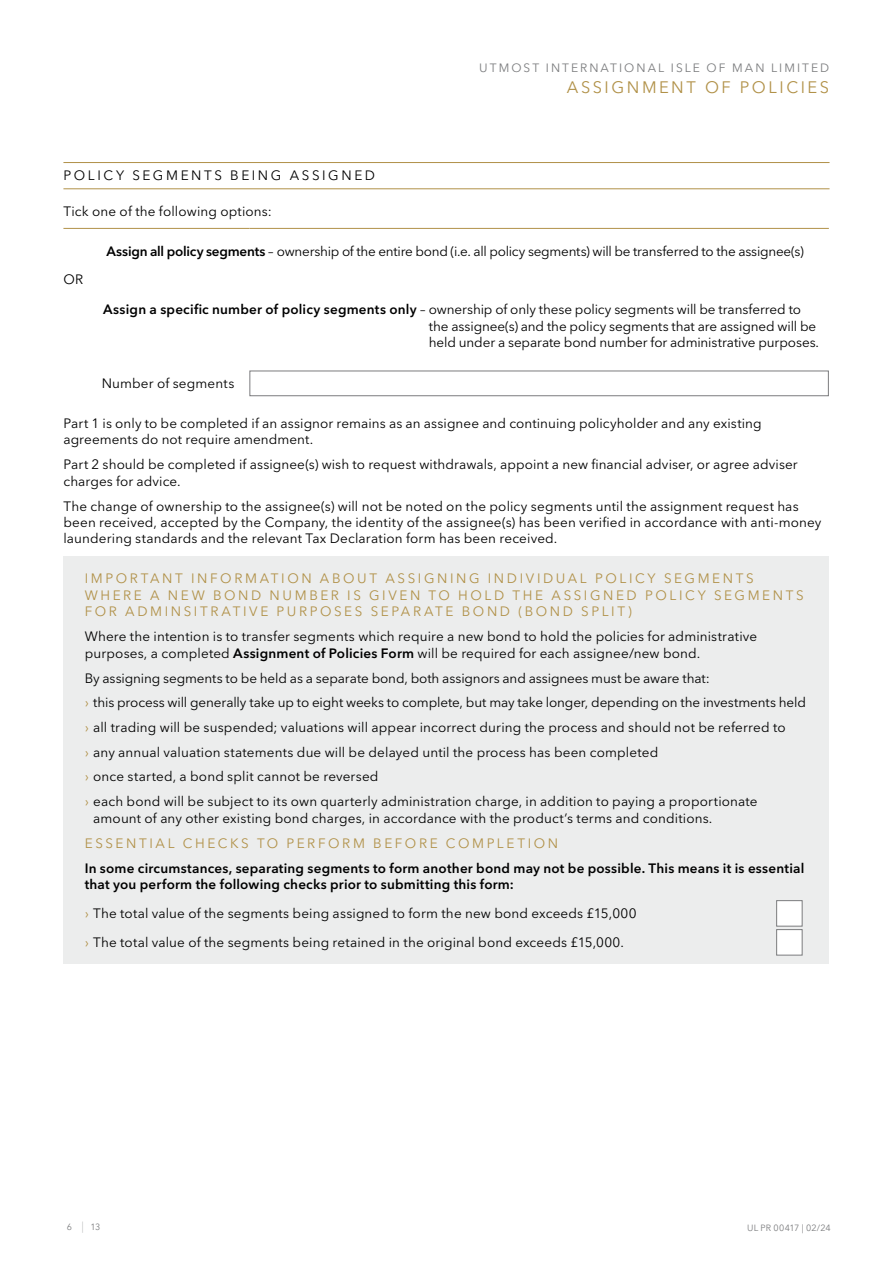
<style>
.page{position:relative;width:893px;height:1263px;background:#fff}
.page>*{position:absolute;margin:0;border:0;box-sizing:border-box;transform-origin:0 0}
.t1{font:16.5px "Avenir Next LT Pro";letter-spacing:.155em;color:#b19148}
.t2{font:13.5px/24.8px "Avenir Next LT Pro";letter-spacing:.01em;color:#000}
.t3{font:13.5px/16.5px "Avenir Next LT Pro";letter-spacing:-.01em;color:#000}
.t4{font:13.5px/16.5px "Avenir Next LT Pro";letter-spacing:.195em;color:#b19148}
.t5{font:600 13.5px/16.5px "Avenir Next LT Pro";letter-spacing:.015em;color:#000}
.t6{font:13.5px "Avenir Next LT Pro";letter-spacing:-.02em;color:#000}
.t7{font:13.5px "Avenir Next LT Pro";letter-spacing:.195em;color:#000}
.t8{font:12px "Avenir Next LT Pro";letter-spacing:.17em;color:#7b7c7e}
.t9{font:9px "Avenir Next LT Pro";letter-spacing:.015em;color:#7b7c7e}
.s1{font-weight:600}
.s2{color:#b19148}
.s3{font-weight:200;font-size:11.25px}
</style>
<div class="page">
<hr style="left:63px;top:162px;width:766px;height:1px;background:#b19148">
<hr style="left:63px;top:188px;width:766px;height:1px;background:#b19148">
<hr style="left:63px;top:228px;width:186px;height:1px;background:#b19148">
<hr style="left:249px;top:228px;width:580px;height:1px;background:#b19148">
<div style="left:249px;top:371px;width:580px;height:25px;border:1px solid #7b7c7e"></div>
<div style="left:63px;top:556px;width:766px;height:408px;background:#eceded"></div>
<div style="left:776px;top:900px;width:26px;height:26px;background:#fff;border:1px solid #7b7c7e"></div>
<div style="left:776px;top:929px;width:26px;height:26px;background:#fff;border:1px solid #7b7c7e"></div>
<p class="t8" style="left:479px;top:61px;width:351px">UTMOST INTERNATIONAL ISLE OF MAN LIMITED</p>
<p class="t1" style="left:567px;top:77px;width:264px">ASSIGNMENT OF POLICIES</p>
<p class="t7" style="left:63px;top:167px;width:313px">POLICY SEGMENTS BEING ASSIGNED</p>
<p class="t2" style="left:63px;top:198px;width:210px">Tick one of the following options:</p>
<p class="t6" style="left:107px;top:243px;width:699px"><span class="s1">Assign all policy segments</span> – ownership of the entire bond (i.e. all policy segments) will be transferred to the assignee(s)</p>
<p class="t2" style="left:63px;top:267px;width:21px">OR</p>
<p class="t3" style="left:429px;top:301px;width:392px;text-indent:-326px"><span class="s1">Assign a specific number of policy segments only</span> – ownership of only these policy segments will be transferred to the assignee(s) and the policy segments that are assigned will be held under a separate bond number for administrative purposes.</p>
<p class="t2" style="left:102px;top:371px;width:134px">Number of segments</p>
<p class="t2" style="left:63px;top:415px;width:700px;line-height:16.5px">Part 1 is only to be completed if an assignor remains as an assignee and continuing policyholder and any existing agreements do not require amendment.</p>
<p class="t2" style="left:63px;top:456px;width:736px;line-height:16.5px">Part 2 should be completed if assignee(s) wish to request withdrawals, appoint a new financial adviser, or agree adviser charges for advice.</p>
<p class="t2" style="left:63px;top:498px;width:760px;line-height:16.2px">The change of ownership to the assignee(s) will not be noted on the policy segments until the assignment request has been received, accepted by the Company, the identity of the assignee(s) has been verified in accordance with anti-money laundering standards and the relevant Tax Declaration form has been received.</p>
<p class="t4" style="left:85px;top:570px;width:720px">IMPORTANT INFORMATION ABOUT ASSIGNING INDIVIDUAL POLICY SEGMENTS<br>WHERE A NEW BOND NUMBER IS GIVEN TO HOLD THE ASSIGNED POLICY SEGMENTS<br>FOR ADMINSITRATIVE PURPOSES SEPARATE BOND (BOND SPLIT)</p>
<p class="t2" style="left:85px;top:628px;width:674px;line-height:16.5px">Where the intention is to transfer segments which require a new bond to hold the policies for administrative purposes, a completed <span class="s1">Assignment of Policies Form</span> will be required for each assignee/new bond.</p>
<p class="t2" style="left:85px;top:665px;width:723px">By assigning segments to be held as a separate bond, both assignors and assignees must be aware that:<br><span class="s2">›</span> this process will generally take up to eight weeks to complete, but may take longer, depending on the investments held <span class="s2">›</span> all trading will be suspended; valuations will appear incorrect during the process and should not be referred to<br><span class="s2">›</span> any annual valuation statements due will be delayed until the process has been completed<br><span class="s2">›</span> once started, a bond split cannot be reversed<br><span class="s2">›</span> each bond will be subject to its own quarterly administration charge, in addition to paying a proportionate</p>
<p class="t2" style="left:93px;top:806px;width:621px">amount of any other existing bond charges, in accordance with the product’s terms and conditions.</p>
<p class="t4" style="left:85px;top:835px;width:475px">ESSENTIAL CHECKS TO PERFORM BEFORE COMPLETION</p>
<p class="t5" style="left:85px;top:860px;width:721px">In some circumstances, separating segments to form another bond may not be possible. This means it is essential that you perform the following checks prior to submitting this form:</p>
<p class="t2" style="left:85px;top:899px;width:553px;line-height:29px"><span class="s2">›</span> The total value of the segments being assigned to form the new bond exceeds £15,000 <span class="s2">›</span> The total value of the segments being retained in the original bond exceeds £15,000.</p>
<p class="t9" style="left:67px;top:1222px;width:35px">6 <span class="s3">|</span>13</p>
<p class="t9" style="left:747px;top:1222px;width:85px">UL PR 00417 | 02/24</p>
</div>
